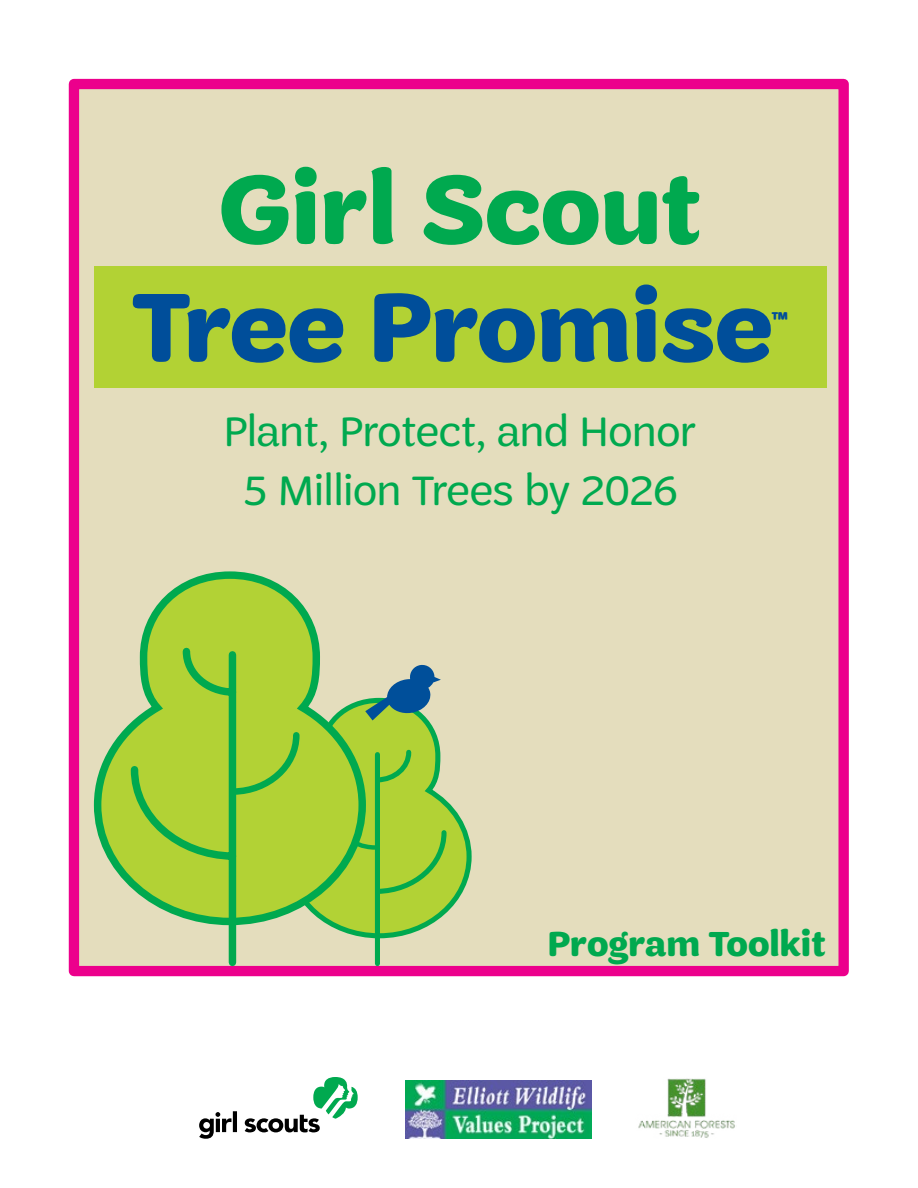
<style>
.page{position:relative;width:918px;height:1188px;background:#fff}
.page>*{position:absolute;margin:0;border:0;box-sizing:border-box;transform-origin:0 0}
.t1{font:700 103.05px "Trefoil Sans";color:#004e9a}
.t2{font:700 103.05px "Trefoil Sans";color:#00a94f}
.t3{font:44.1px/58.8px "Trefoil Sans";color:#00a94f;text-align:center}
.t4{font:700 36.75px "Trefoil Sans";color:#00a94f}
.t5{font:700 25.8px "Trefoil Sans";color:#004e9a}
</style>
<div class="page">
<div style="left:74px;top:84px;width:770px;height:887px;background:#e4ddbd"></div>
<div style="left:69px;top:79px;width:780px;height:897px;border:10px solid #ec008c"></div>
<img style="left:638px;top:1078px;width:97px;height:60px">
<img style="left:406px;top:1080px;width:186px;height:59px">
<svg style="left:199px;top:1077px;width:159px;height:62px"></svg>
<div style="left:94px;top:267px;width:733px;height:121px;background:#b2d234"></div>
<svg style="left:93px;top:571px;width:227px;height:313px"></svg>
<svg style="left:127px;top:644px;width:342px;height:326px"></svg>
<h1 class="t2" style="left:219px;top:152px;width:484px">Girl Scout</h1>
<h1 class="t1" style="left:132px;top:269px;width:641px">Tree Promise</h1>
<p class="t5" style="left:772px;top:306px;width:18px">™</p>
<p class="t3" style="left:224px;top:402px;width:473px">Plant, Protect, and Honor<br>5 Million Trees by 2026</p>
<p class="t4" style="left:548px;top:923px;width:279px">Program Toolkit</p>
</div>
